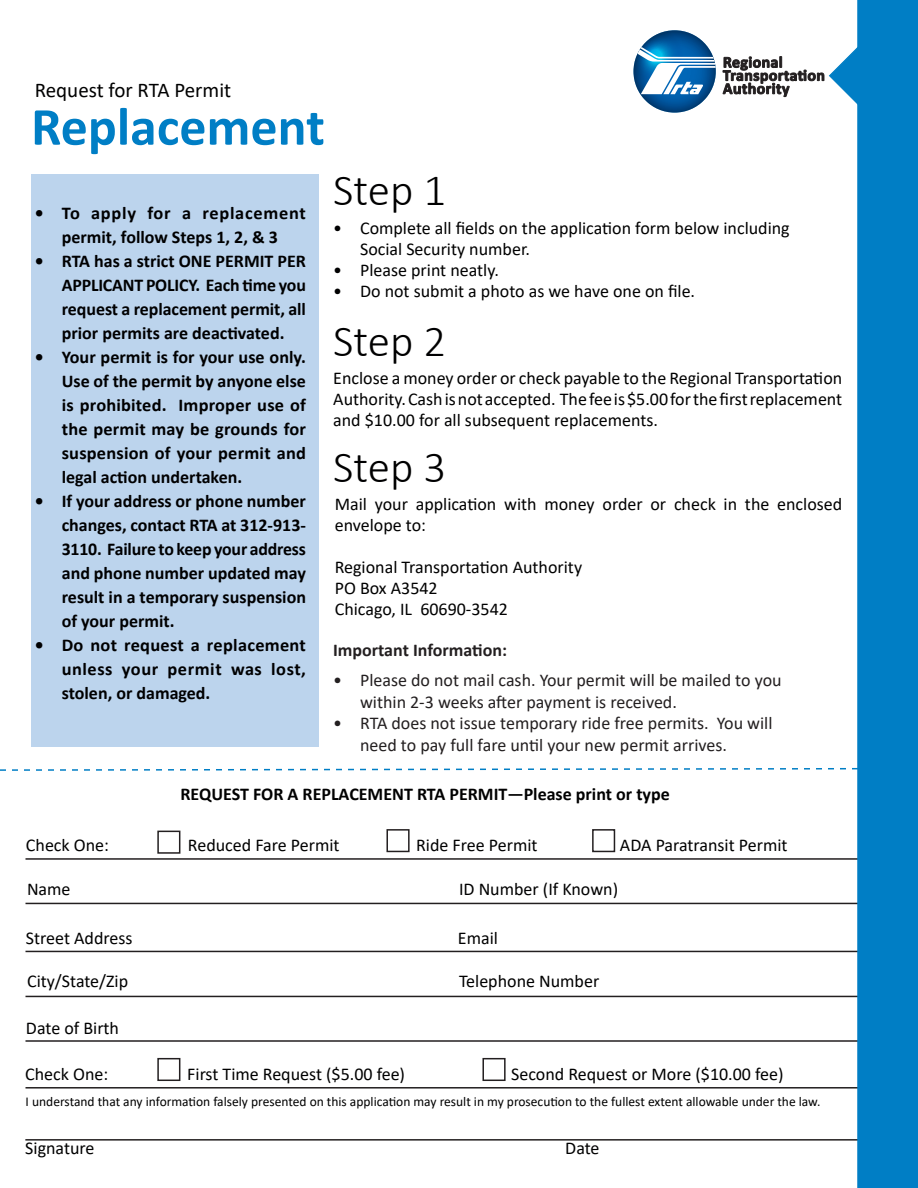
<style>
.page{position:relative;width:918px;height:1188px;background:#fff}
.page>*{position:absolute;margin:0;border:0;box-sizing:border-box;transform-origin:0 0}
.t1{font:700 54px "Calibri";color:#007ec5}
.t2{font:300 45px "Calibri";color:#000001}
.t3{font:21px "Calibri";color:#000001}
.step_copy{font:18px/21px "Calibri";color:#000001}
.t4{font:700 18px/24px "Calibri";color:#000001;text-align:justify}
.t5{font:18px/21.6px "Calibri";color:#231f20}
.t6{font:700 18px/24px "Calibri";letter-spacing:.025em;color:#000001;text-align:center}
.t7{font:700 18px "Calibri";color:#231f20}
.step_copy-2{font:13.5px "Calibri";color:#000001}
</style>
<div class="page">
<div style="left:32px;top:174px;width:288px;height:572px;background:#bcd4ed"></div>
<svg style="left:723px;top:47px;width:134px;height:57px"></svg>
<svg style="left:633px;top:30px;width:83px;height:83px"></svg>
<hr style="left:26px;top:858px;width:892px;height:2px;background:#231f20">
<hr style="left:26px;top:903px;width:892px;height:1px;background:#231f20">
<hr style="left:26px;top:951px;width:892px;height:1px;background:#231f20">
<hr style="left:26px;top:996px;width:892px;height:1px;background:#231f20">
<hr style="left:26px;top:1040px;width:892px;height:2px;background:#231f20">
<hr style="left:26px;top:1087px;width:892px;height:2px;background:#231f20">
<div style="left:157px;top:831px;width:23px;height:23px;border:2px solid #231f20"></div>
<div style="left:386px;top:829px;width:24px;height:23px;border:2px solid #231f20"></div>
<div style="left:592px;top:829px;width:23px;height:23px;border:2px solid #231f20"></div>
<div style="left:157px;top:1058px;width:23px;height:23px;border:2px solid #231f20"></div>
<div style="left:482px;top:1058px;width:24px;height:23px;border:2px solid #231f20"></div>
<hr style="left:25px;top:1139px;width:893px;height:2px;background:#231f20">
<div style="left:857px;top:0;width:61px;height:1188px;background:#007ec5"></div>
<svg style="left:0;top:767px;width:918px;height:5px"></svg>
<p class="t3" style="left:35px;top:76px;width:198px">Request for RTA Permit</p>
<p class="t1" style="left:31px;top:88px;width:295px">Replacement</p>
<p class="t6" style="left:35px;top:201px;width:273px">• To apply for a replacement permit, follow Steps 1, 2, &amp; 3</p>
<p class="t4" style="left:62px;top:249px;width:246px;text-indent:-27px">• RTA has a strict ONE PERMIT PER APPLICANT POLICY. Each time you request a replacement permit, all prior permits are deactivated.</p>
<p class="t4" style="left:62px;top:345px;width:246px;text-indent:-27px">• Your permit is for your use only.<br>Use of the permit by anyone else is prohibited. Improper use of the permit may be grounds for suspension of your permit and legal action undertaken.</p>
<p class="t4" style="left:62px;top:489px;width:246px;text-indent:-27px">• If your address or phone number changes, contact RTA at 312-913- 3110. Failure to keep your address and phone number updated may result in a temporary suspension of your permit.</p>
<p class="t4" style="left:62px;top:633px;width:246px;text-indent:-27px">• Do not request a replacement unless your permit was lost, stolen, or damaged.</p>
<p class="t2" style="left:333px;top:162px;width:115px">Step 1</p>
<p class="step_copy" style="left:360px;top:217px;width:431px;text-indent:-27px">• Complete all fields on the application form below including<br>Social Security number.</p>
<p class="step_copy" style="left:333px;top:259px;width:167px">• Please print neatly.</p>
<p class="step_copy" style="left:333px;top:280px;width:364px">• Do not submit a photo as we have one on file.</p>
<p class="t2" style="left:333px;top:313px;width:115px">Step 2</p>
<p class="step_copy" style="left:333px;top:367px;width:511px;text-align:justify">Enclose a money order or check payable to the Regional Transportation Authority. Cash is not accepted. The fee is $5.00 for the first replacement and $10.00 for all subsequent replacements.</p>
<p class="t2" style="left:333px;top:439px;width:115px">Step 3</p>
<p class="step_copy" style="left:335px;top:493px;width:509px">Mail your application with money order or check in the enclosed envelope to:</p>
<p class="step_copy" style="left:335px;top:556px;width:249px">Regional Transportation Authority</p>
<p class="step_copy" style="left:335px;top:577px;width:105px">PO Box A3542</p>
<p class="step_copy" style="left:335px;top:598px;width:175px">Chicago, IL 60690-3542</p>
<p class="t7" style="left:333px;top:637px;width:175px">Important Information:</p>
<p class="t5" style="left:360px;top:669px;width:423px;text-indent:-27px">• Please do not mail cash. Your permit will be mailed to you within 2-3 weeks after payment is received.</p>
<p class="t5" style="left:360px;top:712px;width:414px;text-indent:-27px">• RTA does not issue temporary ride free permits. You will need to pay full fare until your new permit arrives.</p>
<p class="t4" style="left:180px;top:782px;width:491px">REQUEST FOR A REPLACEMENT RTA PERMIT—Please print or type</p>
<p class="step_copy" style="left:26px;top:834px;width:85px">Check One:</p>
<p class="step_copy" style="left:188px;top:834px;width:153px">Reduced Fare Permit</p>
<p class="step_copy" style="left:416px;top:834px;width:123px">Ride Free Permit</p>
<p class="step_copy" style="left:620px;top:834px;width:169px">ADA Paratransit Permit</p>
<p class="step_copy" style="left:27px;top:878px;width:45px">Name</p>
<p class="step_copy" style="left:459px;top:878px;width:161px">ID Number (If Known)</p>
<p class="step_copy" style="left:26px;top:927px;width:108px">Street Address</p>
<p class="step_copy" style="left:458px;top:927px;width:42px">Email</p>
<p class="step_copy" style="left:27px;top:971px;width:103px">City/State/Zip</p>
<p class="step_copy" style="left:459px;top:971px;width:142px">Telephone Number</p>
<p class="step_copy" style="left:26px;top:1017px;width:95px">Date of Birth</p>
<p class="step_copy" style="left:25px;top:1063px;width:85px">Check One:</p>
<p class="step_copy" style="left:187px;top:1063px;width:219px">First Time Request ($5.00 fee)</p>
<p class="step_copy" style="left:511px;top:1063px;width:274px">Second Request or More ($10.00 fee)</p>
<p class="step_copy-2" style="left:26px;top:1092px;width:796px">I understand that any information falsely presented on this application may result in my prosecution to the fullest extent allowable under the law.</p>
<p class="step_copy" style="left:25px;top:1137px;width:71px">Signature</p>
<p class="step_copy" style="left:565px;top:1137px;width:36px">Date</p>
</div>
